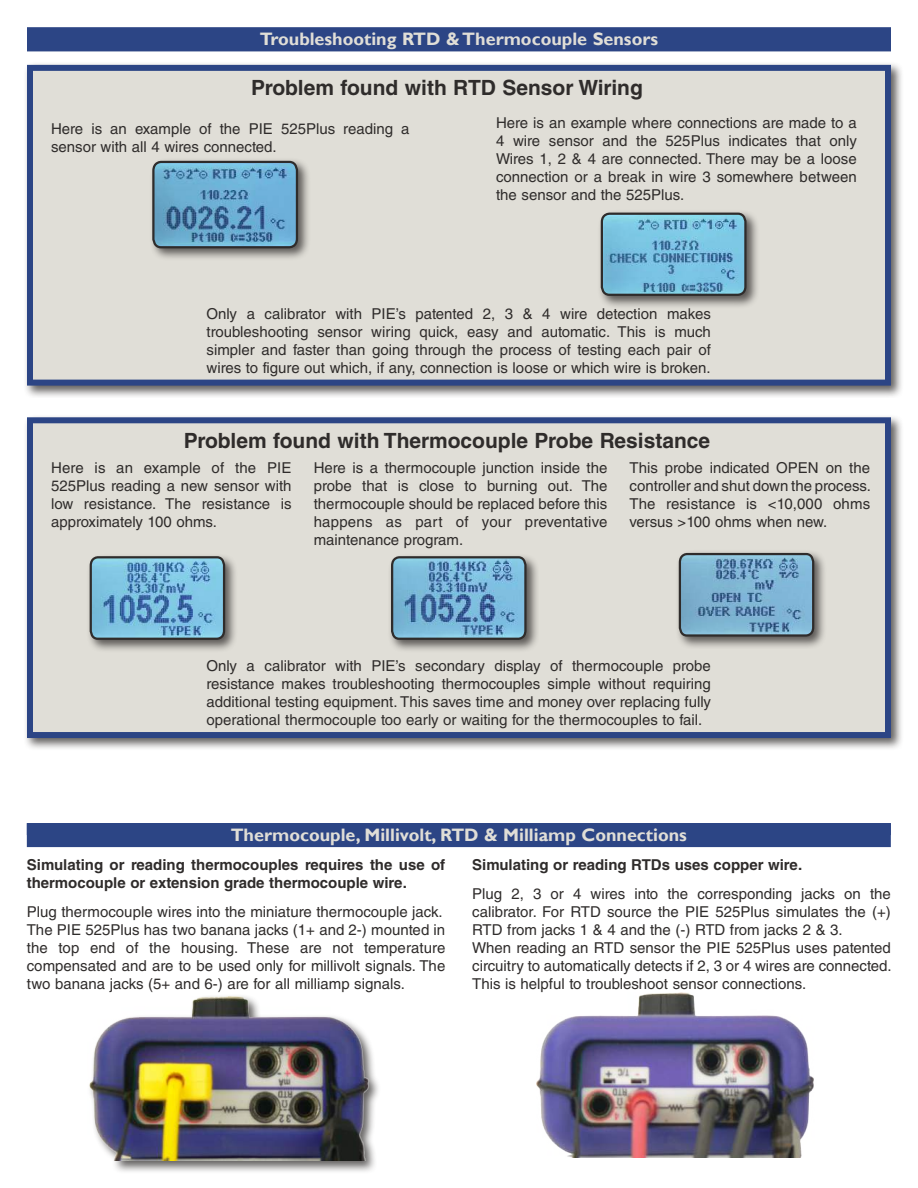
<style>
.page{position:relative;width:918px;height:1188px;background:#fff}
.page>*{position:absolute;margin:0;border:0;box-sizing:border-box;transform-origin:0 0}
.t1{font:700 21px "Helvetica LT Std";color:#2f2c2b}
.t2{font:700 18px "Gill Sans";color:#e0ded7}
.t3{font:15px/18px "Helvetica LT Std";color:#2f2c2b;text-align:justify}
.t4{font:700 15px/18px "Helvetica LT Std";color:#2f2c2b}
</style>
<div class="page">
<div style="left:27px;top:823px;width:864px;height:24px;background:#2c4585"></div>
<div style="left:87px;top:994px;width:294px;height:180px;background:#2f2c2b;opacity:.75"></div>
<img style="left:88px;top:997px;width:283px;height:164px">
<div style="left:24px;top:61px;width:880px;height:337px;background:#2f2c2b;opacity:.75"></div>
<div style="left:27px;top:65px;width:864px;height:321px;background:#e0ded7;border:6px solid #2c4585"></div>
<div style="left:597px;top:209px;width:162px;height:100px;background:#2f2c2b;opacity:.75"></div>
<img style="left:602px;top:214px;width:143px;height:81px">
<div style="left:601px;top:213px;width:146px;height:83px;border:2px solid #2f2c2b;border-radius:8px"></div>
<div style="left:149px;top:157px;width:162px;height:105px;background:#2f2c2b;opacity:.75"></div>
<svg style="left:151px;top:160px;width:148px;height:90px;background:#6298b9"></svg>
<img style="left:537px;top:993px;width:277px;height:164px">
<div style="left:27px;top:27px;width:864px;height:24px;background:#2c4585"></div>
<div style="left:24px;top:414px;width:880px;height:337px;background:#2f2c2b;opacity:.75"></div>
<div style="left:27px;top:417px;width:864px;height:321px;background:#e0ded7;border:6px solid #2c4585"></div>
<div style="left:86px;top:553px;width:152px;height:100px;background:#2f2c2b;opacity:.75"></div>
<svg style="left:89px;top:555px;width:137px;height:86px;background:#6fa7c6"></svg>
<div style="left:388px;top:553px;width:151px;height:100px;background:#2f2c2b;opacity:.75"></div>
<svg style="left:390px;top:555px;width:138px;height:86px;background:#6d9fbe"></svg>
<div style="left:675px;top:549px;width:152px;height:100px;background:#2f2c2b;opacity:.75"></div>
<svg style="left:678px;top:552px;width:137px;height:86px;background:#739fbb"></svg>
<p class="t2" style="left:260px;top:33px;width:400px">Troubleshooting RTD &amp; Thermocouple Sensors</p>
<h1 class="t1" style="left:251px;top:75px;width:393px">Problem found with RTD Sensor Wiring</h1>
<p class="t3" style="left:51px;top:121px;width:360px">Here is an example of the PIE 525Plus reading a sensor with all 4 wires connected.</p>
<p class="t3" style="left:496px;top:115px;width:362px">Here is an example where connections are made to a 4 wire sensor and the 525Plus indicates that only Wires 1, 2 &amp; 4 are connected. There may be a loose connection or a break in wire 3 somewhere between the sensor and the 525Plus.</p>
<p class="t3" style="left:207px;top:306px;width:506px">Only a calibrator with PIE’s patented 2, 3 &amp; 4 wire detection makes troubleshooting sensor wiring quick, easy and automatic. This is much simpler and faster than going through the process of testing each pair of wires to figure out which, if any, connection is loose or which wire is broken.</p>
<h1 class="t1" style="left:184px;top:427px;width:528px">Problem found with Thermocouple Probe Resistance</h1>
<p class="t3" style="left:630px;top:460px;width:243px">This probe indicated OPEN on the controller and shut down the process.<br>The resistance is &lt;10,000 ohms versus &gt;100 ohms when new.</p>
<p class="t3" style="left:51px;top:460px;width:242px">Here is an example of the PIE 525Plus reading a new sensor with low resistance. The resistance is approximately 100 ohms.</p>
<p class="t3" style="left:314px;top:460px;width:295px">Here is a thermocouple junction inside the probe that is close to burning out. The thermocouple should be replaced before this happens as part of your preventative maintenance program.</p>
<p class="t3" style="left:207px;top:658px;width:506px">Only a calibrator with PIE’s secondary display of thermocouple probe resistance makes troubleshooting thermocouples simple without requiring additional testing equipment. This saves time and money over replacing fully operational thermocouple too early or waiting for the thermocouples to fail.</p>
<p class="t2" style="left:231px;top:829px;width:458px">Thermocouple, Millivolt, RTD &amp; Milliamp Connections</p>
<p class="t4" style="left:27px;top:856px;width:420px">Simulating or reading thermocouples requires the use of thermocouple or extension grade thermocouple wire.</p>
<p class="t3" style="left:27px;top:904px;width:420px;text-align:left">Plug thermocouple wires into the miniature thermocouple jack.<br>The PIE 525Plus has two banana jacks (1+ and 2-) mounted in the top end of the housing. These are not temperature compensated and are to be used only for millivolt signals. The two banana jacks (5+ and 6-) are for all milliamp signals.</p>
<p class="t4" style="left:472px;top:856px;width:332px">Simulating or reading RTDs uses copper wire.</p>
<p class="t3" style="left:472px;top:886px;width:421px;text-align:left">Plug 2, 3 or 4 wires into the corresponding jacks on the calibrator. For RTD source the PIE 525Plus simulates the (+)<br>RTD from jacks 1 &amp; 4 and the (-) RTD from jacks 2 &amp; 3.<br>When reading an RTD sensor the PIE 525Plus uses patented circuitry to automatically detects if 2, 3 or 4 wires are connected.<br>This is helpful to troubleshoot sensor connections.</p>
</div>
